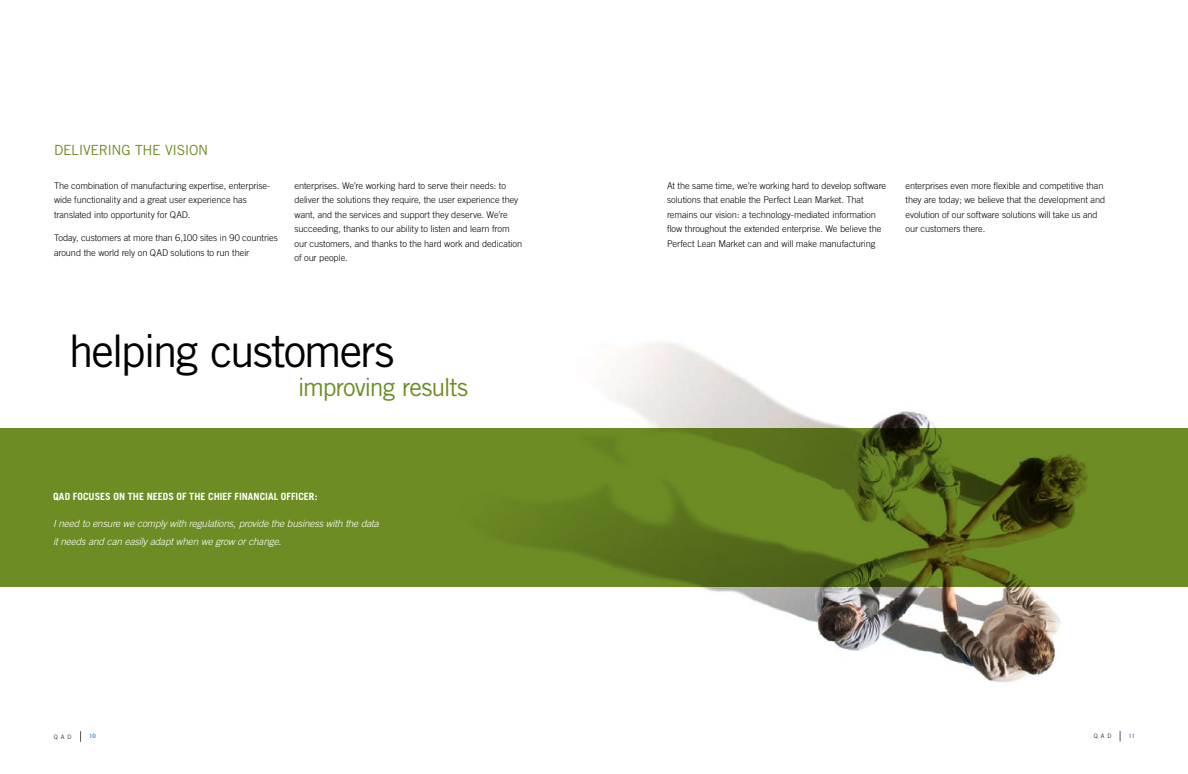
<style>
.page{position:relative;width:1188px;height:774px;background:#fff}
.page>*{position:absolute;margin:0;border:0;box-sizing:border-box;transform-origin:0 0}
.t1{font:45px "Trade Gothic";letter-spacing:-.05em;color:#000}
.t2{font:25px "Trade Gothic";letter-spacing:-.045em;color:#6d8d24}
.t3{font:14px "Trade Gothic";letter-spacing:-.025em;color:#6d8d24}
.t4{font:italic 300 10px/18px "Trade Gothic";letter-spacing:-.015em;color:#fff}
.t5{font:700 10px "Trade Gothic";letter-spacing:.005em;color:#fff}
.t6{font:300 9.2px/14.4px "Trade Gothic";letter-spacing:-.01em;color:#000}
.t7{font:300 6px "Trade Gothic";letter-spacing:.5em;color:#000}
.t8{font:700 6px "Trade Gothic";color:#5a87c5}
</style>
<div class="page">
<img style="left:347px;top:341px;width:787px;height:341px">
<svg style="left:594px;top:429px;width:594px;height:158px;background:#5f791e"></svg>
<div style="left:0;top:429px;width:594px;height:158px;background:#6d8d24"></div>
<h3 class="t3" style="left:54px;top:141px;width:156px">DELIVERING THE VISION</h3>
<p class="t6" style="left:54px;top:178px;width:218px">The combination of manufacturing expertise, enterprise&shy;wide functionality and a great user experience has translated into opportunity for QAD.</p>
<p class="t6" style="left:54px;top:231px;width:225px">Today, customers at more than 6,100 sites in 90 countries around the world rely on QAD solutions to run their</p>
<p class="t6" style="left:295px;top:178px;width:229px">enterprises. We’re working hard to serve their needs: to deliver the solutions they require, the user experience they want, and the services and support they deserve. We’re succeeding, thanks to our ability to listen and learn from our customers, and thanks to the hard work and dedication of our people.</p>
<h1 class="t1" style="left:69px;top:324px;width:327px">helping customers</h1>
<h2 class="t2" style="left:298px;top:372px;width:172px">improving results</h2>
<p class="t5" style="left:53px;top:491px;width:37px">QAD FOCUSES</p>
<p class="t5" style="left:114px;top:491px;width:40px">ON THE NEEDS</p>
<p class="t5" style="left:177px;top:491px;width:69px">OF THE CHIEF FINANCIAL</p>
<p class="t5" style="left:281px;top:491px;width:21px">OFFICER</p>
<p class="t5" style="left:315px;top:491px;width:4px">:</p>
<p class="t4" style="left:53px;top:515px;width:327px">I need to ensure we comply with regulations, provide the business with the data it needs and can easily adapt when we grow or change.</p>
<p class="t6" style="left:667px;top:178px;width:221px">At the same time, we’re working hard to develop software solutions that enable the Perfect Lean Market. That remains our vision: a technology-mediated information flow throughout the extended enterprise. We believe the Perfect Lean Market can and will make manufacturing</p>
<p class="t6" style="left:906px;top:178px;width:201px">enterprises even more flexible and competitive than they are today; we believe that the development and evolution of our software solutions will take us and our customers there.</p>
<p class="t7" style="left:54px;top:733px;width:19px">QAD</p>
<p class="t8" style="left:89px;top:732px;width:8px">10</p>
<p class="t7" style="left:1094px;top:732px;width:19px">QAD</p>
<p class="t8" style="left:1129px;top:732px;width:8px">11</p>
</div>
